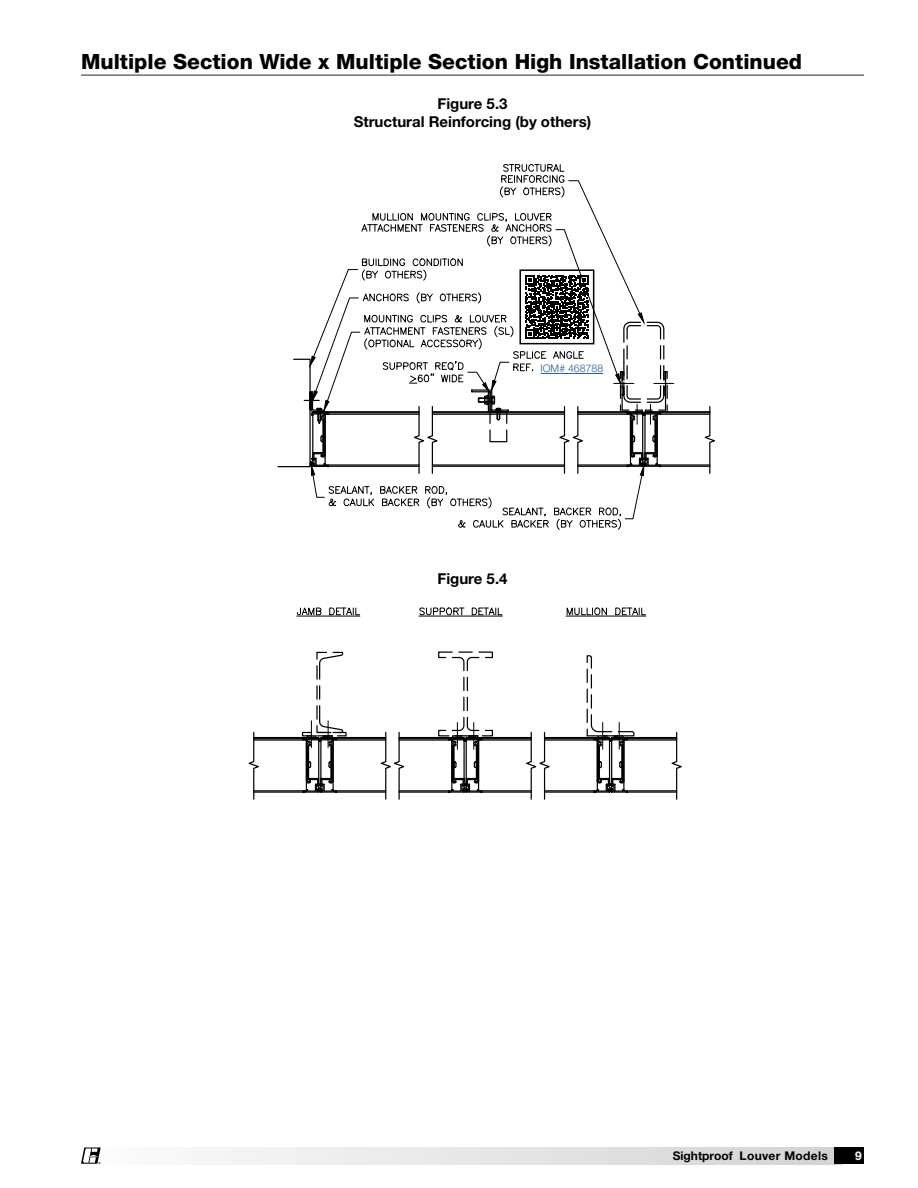
<style>
.page{position:relative;width:918px;height:1188px;background:#fff}
.page>*{position:absolute;margin:0;border:0;box-sizing:border-box;transform-origin:0 0}
.t1{font:800 21px "Helvetica Neue LT Std";color:#000}
.t2{font:700 15px/18px "Helvetica Neue LT Std";color:#000;text-align:center}
.t3{font:700 12px "Helvetica Neue LT Std";letter-spacing:.025em;color:#000}
.t4{font:700 12px "Helvetica Neue LT Std";color:#fff}
.t5{font:300 10.5px "Helvetica Neue LT Std";color:#215e9e}
.t6{font:700 2.7px "Helvetica Neue LT Std";color:#000}
</style>
<div class="page">
<div style="left:81px;top:1148px;width:760px;height:16px;background:linear-gradient(to right,#fcfcfd,#d1d3d4)"></div>
<div style="left:834px;top:1148px;width:30px;height:16px;background:#000"></div>
<svg style="left:81px;top:1148px;width:20px;height:16px"></svg>
<hr style="left:81px;top:74px;width:783px;height:2px;background:#6d6e71">
<hr style="left:297px;top:616px;width:63px;height:1px;background:#000">
<svg style="left:297px;top:607px;width:25px;height:10px"></svg>
<svg style="left:329px;top:607px;width:31px;height:9px"></svg>
<hr style="left:419px;top:616px;width:83px;height:1px;background:#000">
<svg style="left:419px;top:607px;width:45px;height:9px"></svg>
<svg style="left:472px;top:607px;width:31px;height:9px"></svg>
<hr style="left:566px;top:616px;width:80px;height:1px;background:#000">
<svg style="left:566px;top:607px;width:41px;height:10px"></svg>
<svg style="left:615px;top:607px;width:31px;height:9px"></svg>
<svg style="left:248px;top:651px;width:434px;height:149px"></svg>
<svg style="left:702px;top:406px;width:13px;height:68px"></svg>
<hr style="left:657px;top:414px;width:53px;height:1px;background:#000">
<hr style="left:657px;top:464px;width:53px;height:2px;background:#000">
<hr style="left:645px;top:411px;width:65px;height:1px;background:#000">
<hr style="left:661px;top:466px;width:49px;height:1px;background:#000">
<hr style="left:645px;top:412px;width:65px;height:1px;background:#000">
<svg style="left:277px;top:164px;width:397px;height:366px"></svg>
<div style="left:519px;top:269px;width:75px;height:75px;border:2px solid #000"></div>
<div style="left:541px;top:360px;width:70px;height:17px;background:#fff"></div>
<hr style="left:541px;top:373px;width:62px;height:1px;background:#215e9e">
<p class="t1" style="left:81px;top:49px;width:723px">Multiple Section Wide x Multiple Section High Installation Continued</p>
<p class="t2" style="left:354px;top:94px;width:239px">Figure 5.3<br>Structural Reinforcing (by others)</p>
<p class="t6" style="left:98px;top:1161px;width:4px">®</p>
<p class="t5" style="left:541px;top:362px;width:64px">IOM# 468788</p>
<p class="t2" style="left:437px;top:569px;width:72px">Figure 5.4</p>
<p class="t3" style="left:673px;top:1148px;width:157px">Sightproof Louver Models</p>
<p class="t4" style="left:855px;top:1148px;width:8px">9</p>
</div>
